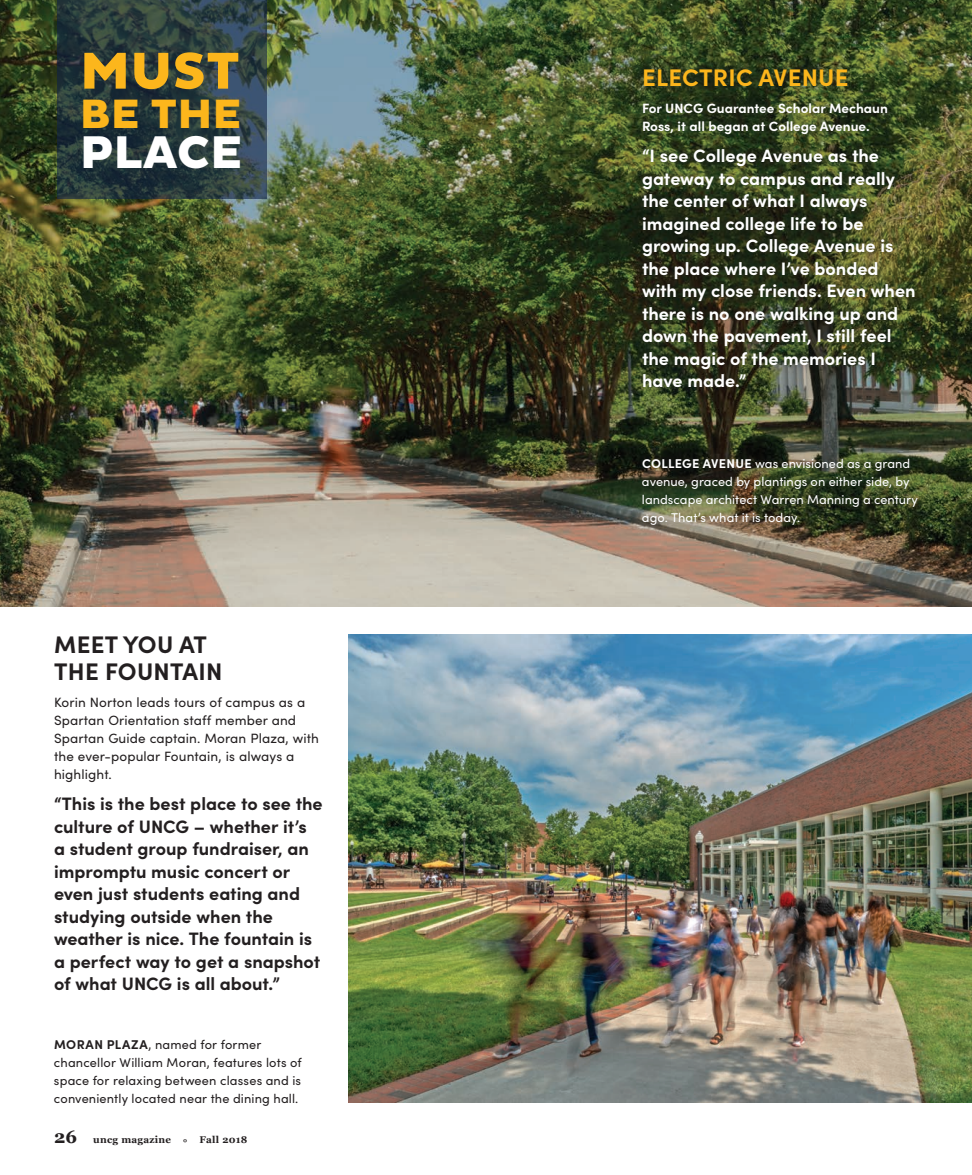
<style>
.page{position:relative;width:972px;height:1175px;background:#fff}
.page>*{position:absolute;margin:0;border:0;box-sizing:border-box;transform-origin:0 0}
.body{font:800 52.65px "Pluto Sans";color:#fcb61c}
.body-2{font:800 46.65px "Pluto Sans";letter-spacing:.015em;color:#fff}
.body-3{font:800 41.7px "Pluto Sans";color:#fcb61c}
.hel_body{font:700 24px/27px "Sofia Pro";letter-spacing:.01em;color:#231f20}
.hel_body-2{font:700 24px "Sofia Pro";letter-spacing:.01em;color:#fcb61c}
.body-4{font:700 18px/22.5px "Sofia Pro";color:#fff}
.hel_body-3{font:700 18px/22.5px "Sofia Pro";color:#231f20}
.t1{font:700 18px "Georgia";color:#231f20}
.hel_body-4{font:13.5px/18px "Sofia Pro";letter-spacing:.01em;color:#231f20}
.hel_body-5{font:700 13.5px/18px "Sofia Pro";color:#fff}
.body-5{font:12.75px/18px "Sofia Pro";color:#fff}
.body-6{font:12.75px/18px "Sofia Pro";letter-spacing:.01em;color:#231f20}
.t2{font:700 9.75px "Georgia";letter-spacing:.025em;color:#231f20}
.s1{font-weight:700}
</style>
<div class="page">
<img style="left:0;top:0;width:972px;height:606px">
<div style="left:631px;top:56px;width:295px;height:343px;background:#231f20;opacity:.75"></div>
<img style="left:348px;top:634px;width:624px;height:468px">
<svg style="left:57px;top:0;width:210px;height:198px;background:#2a3b3f"></svg>
<div style="left:631px;top:447px;width:297px;height:89px;background:#231f20;opacity:.75"></div>
<p class="body" style="left:80px;top:40px;width:161px">MUST</p>
<p class="body-3" style="left:80px;top:90px;width:163px">BE THE</p>
<p class="body-2" style="left:80px;top:125px;width:164px">PLACE</p>
<p class="hel_body" style="left:54px;top:629px;width:170px">MEET YOU AT<br>THE FOUNTAIN</p>
<p class="hel_body-4" style="left:54px;top:692px;width:267px">Korin Norton leads tours of campus as a Spartan Orientation staff member and Spartan Guide captain. Moran Plaza, with the ever-popular Fountain, is always a highlight.</p>
<p class="hel_body-3" style="left:54px;top:791px;width:270px">“This is the best place to see the culture of UNCG – whether it’s<br>a student group fundraiser, an impromptu music concert or even just students eating and studying outside when the weather is nice. The fountain is a perfect way to get a snapshot of what UNCG is all about.”</p>
<p class="body-6" style="left:54px;top:1034px;width:249px"><span class="s1">MORAN PLAZA</span>, named for former chancellor William Moran, features lots of space for relaxing between classes and is conveniently located near the dining hall.</p>
<p class="t1" style="left:54px;top:1123px;width:25px">26</p>
<p class="t2" style="left:93px;top:1132px;width:156px">uncg magazine ° Fall 2018</p>
<p class="hel_body-2" style="left:642px;top:59px;width:208px">ELECTRIC AVENUE</p>
<p class="hel_body-5" style="left:642px;top:98px;width:247px">For UNCG Guarantee Scholar Mechaun<br>Ross, it all began at College Avenue.</p>
<p class="body-4" style="left:642px;top:143px;width:275px">“I see College Avenue as the gateway to campus and really the center of what I always imagined college life to be growing up. College Avenue is the place where I’ve bonded with my close friends. Even when there is no one walking up and down the pavement, I still feel the magic of the memories I have made.”</p>
<p class="body-5" style="left:642px;top:454px;width:278px"><span class="s1">COLLEGE AVENUE</span> was envisioned as a grand avenue, graced by plantings on either side, by landscape architect Warren Manning a century ago. That’s what it is today.</p>
</div>
